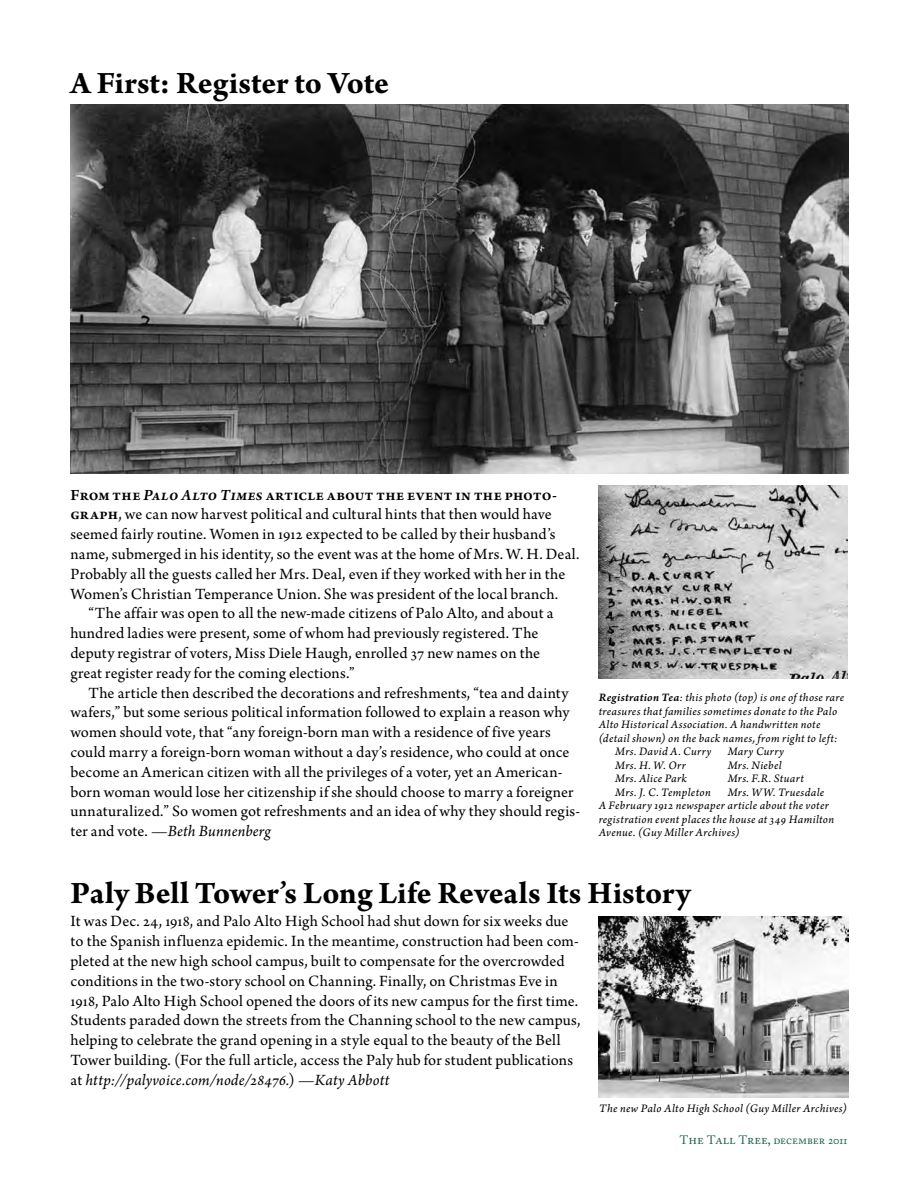
<style>
.page{position:relative;width:918px;height:1188px;background:#fff}
.page>*{position:absolute;margin:0;border:0;box-sizing:border-box;transform-origin:0 0}
.t1{font:700 33px "Arno Pro";color:#000}
.t2{font:16.5px/19.8px "Arno Pro";letter-spacing:.005em;color:#000}
.t3{font:600 16.5px "Arno Pro";letter-spacing:.025em;color:#000}
.t4{font:italic 16.5px "Arno Pro";letter-spacing:.01em;color:#000}
.t5{font:12px/13.5px "Arno Pro Italic Sm Text";letter-spacing:.03em;color:#000}
.t6{font:12px "Adobe Caslon Pro";color:#1b6344}
.s1{font-style:italic}
.s2{font-weight:600}
.s3{font-style:normal}
.s4{font-family:"Arno Pro Smbd Italic Sm Text"}
.s5{font-size:13.5px}
</style>
<div class="page">
<img style="left:599px;top:485px;width:249px;height:194px">
<img style="left:70px;top:105px;width:778px;height:368px">
<img style="left:599px;top:916px;width:249px;height:181px">
<h1 class="t1" style="left:70px;top:64px;width:320px">A First: Register to Vote</h1>
<p class="t3" style="left:70px;top:485px;width:488px">From the <span class="s1">Palo Alto Times</span> article about the event in the photo-</p>
<p class="t2" style="left:70px;top:505px;width:483px"><span class="s2">graph</span>, we can now harvest political and cultural hints that then would have</p>
<p class="t2" style="left:70px;top:525px;width:487px">seemed fairly routine. Women in 1912 expected to be called by their husband’s</p>
<p class="t2" style="left:70px;top:545px;width:511px">name, submerged in his identity, so the event was at the home of Mrs. W. H. Deal.</p>
<p class="t2" style="left:70px;top:565px;width:496px">Probably all the guests called her Mrs. Deal, even if they worked with her in the</p>
<p class="t2" style="left:70px;top:585px;width:489px">Women’s Christian Temperance Union. She was president of the local branch.</p>
<p class="t2" style="left:88px;top:604px;width:466px">“The affair was open to all the new-made citizens of Palo Alto, and about a</p>
<p class="t2" style="left:70px;top:624px;width:469px">hundred ladies were present, some of whom had previously registered. The</p>
<p class="t2" style="left:70px;top:644px;width:471px">deputy registrar of voters, Miss Diele Haugh, enrolled 37 new names on the</p>
<p class="t2" style="left:70px;top:664px;width:286px">great register ready for the coming elections.”</p>
<p class="t2" style="left:88px;top:684px;width:482px">The article then described the decorations and refreshments, “tea and dainty</p>
<p class="t2" style="left:70px;top:703px;width:501px">wafers,” but some serious political information followed to explain a reason why</p>
<p class="t2" style="left:70px;top:723px;width:482px">women should vote, that “any foreign-born man with a residence of five years</p>
<p class="t2" style="left:70px;top:743px;width:501px">could marry a foreign-born woman without a day’s residence, who could at once</p>
<p class="t2" style="left:70px;top:763px;width:494px">become an American citizen with all the privileges of a voter, yet an American-</p>
<p class="t2" style="left:70px;top:783px;width:504px">born woman would lose her citizenship if she should choose to marry a foreigner</p>
<p class="t2" style="left:70px;top:802px;width:511px">unnaturalized.” So women got refreshments and an idea of why they should regis-</p>
<p class="t4" style="left:70px;top:822px;width:202px"><span class="s3">ter and vote.</span> —Beth Bunnenberg</p>
<p class="t5" style="left:599px;top:692px;width:247px"><span class="s4">Registration Tea</span>: this photo (top) is one of those rare</p>
<p class="t5" style="left:599px;top:705px;width:240px">treasures that families sometimes donate to the Palo</p>
<p class="t5" style="left:599px;top:719px;width:223px">Alto Historical Association. A handwritten note</p>
<p class="t5" style="left:599px;top:732px;width:240px">(detail shown) on the back names, from right to left:</p>
<p class="t5" style="left:615px;top:746px;width:98px">Mrs. David A. Curry</p>
<p class="t5" style="left:728px;top:746px;width:58px">Mary Curry</p>
<p class="t5" style="left:615px;top:759px;width:72px">Mrs. H. W. Orr</p>
<p class="t5" style="left:728px;top:759px;width:55px">Mrs. Niebel</p>
<p class="t5" style="left:615px;top:773px;width:73px">Mrs. Alice Park</p>
<p class="t5" style="left:728px;top:773px;width:78px">Mrs. F.R. Stuart</p>
<p class="t5" style="left:615px;top:786px;width:97px">Mrs. J. C. Templeton</p>
<p class="t5" style="left:599px;top:786px;width:237px;text-indent:129px">Mrs. WW. Truesdale A February 1912 newspaper article about the voter registration event places the house at 349 Hamilton Avenue. (Guy Miller Archives)</p>
<h1 class="t1" style="left:71px;top:874px;width:622px">Paly Bell Tower’s Long Life Reveals Its History</h1>
<p class="t2" style="left:71px;top:912px;width:511px">It was Dec. 24, 1918, and Palo Alto High School had shut down for six weeks due to the Spanish influenza epidemic. In the meantime, construction had been com&shy;pleted at the new high school campus, built to compensate for the overcrowded conditions in the two-story school on Channing. Finally, on Christmas Eve in 1918, Palo Alto High School opened the doors of its new campus for the first time.<br>Students paraded down the streets from the Channing school to the new campus, helping to celebrate the grand opening in a style equal to the beauty of the Bell Tower building. (For the full article, access the Paly hub for student publications at <span class="s1">http://palyvoice.com/node/28476.</span>) <span class="s1">—Katy Abbott</span></p>
<p class="t5" style="left:599px;top:1103px;width:249px">The new Palo Alto High School (Guy Miller Archives)</p>
<p class="t6" style="left:680px;top:1133px;width:169px">T<span class="s5">he</span> T<span class="s5">all</span> T<span class="s5">ree,</span> december 2011</p>
</div>
